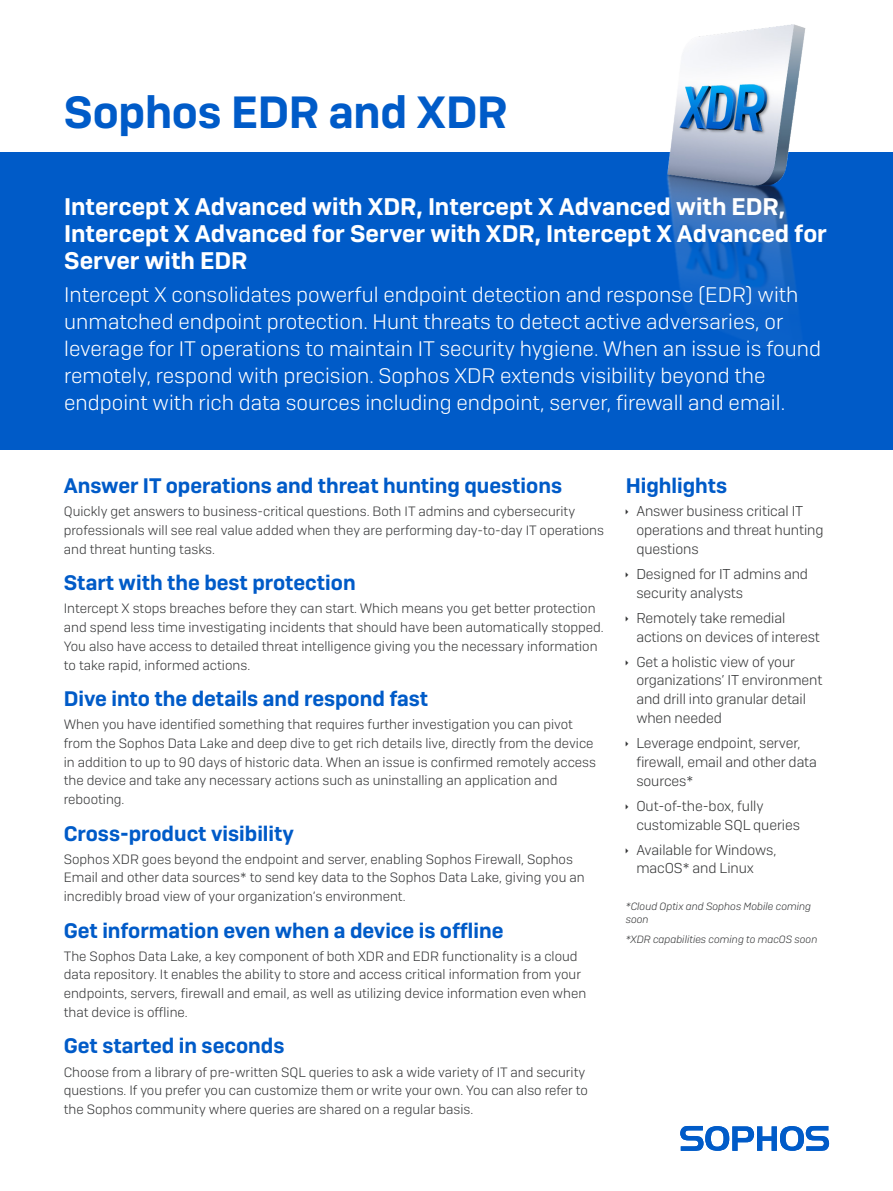
<style>
.page{position:relative;width:893px;height:1191px;background:#fff}
.page>*{position:absolute;margin:0;border:0;box-sizing:border-box;transform-origin:0 0}
.t1{font:600 45px "Sophos Sans";letter-spacing:-.005em;color:#005bc8}
.Intro_Header{font:600 24px/27px "Sophos Sans";color:#fff}
.Intro_copy{font:300 21px/27px "Sophos Sans";color:#fff}
.Subheading_1{font:600 21px "Sophos Sans";color:#005bc8}
.t2{font:300 14.25px/18.8px "Sophos Sans";letter-spacing:-.005em;color:#363738}
.Body_Copy{font:300 13.5px/18.8px "Sophos Sans";color:#363738}
.Highlight_Bullets{font:italic 300 10.5px/13.5px "Sophos Sans";color:#363738}
</style>
<div class="page">
<div style="left:0;top:152px;width:893px;height:297px;background:#005bc8"></div>
<img style="left:667px;top:24px;width:139px;height:318px">
<svg style="left:680px;top:1126px;width:149px;height:24px"></svg>
<h1 class="t1" style="left:64px;top:84px;width:445px">Sophos EDR and XDR</h1>
<p class="Intro_Header" style="left:64px;top:192px;width:764px">Intercept X Advanced with XDR, Intercept X Advanced with EDR,<br>Intercept X Advanced for Server with XDR, Intercept X Advanced for<br>Server with EDR</p>
<p class="Intro_copy" style="left:64px;top:281px;width:758px">Intercept X consolidates powerful endpoint detection and response (EDR) with unmatched endpoint protection. Hunt threats to detect active adversaries, or leverage for IT operations to maintain IT security hygiene. When an issue is found remotely, respond with precision. Sophos XDR extends visibility beyond the endpoint with rich data sources including endpoint, server, firewall and email.</p>
<p class="Subheading_1" style="left:64px;top:473px;width:500px">Answer IT operations and threat hunting questions</p>
<p class="Body_Copy" style="left:64px;top:502px;width:542px">Quickly get answers to business-critical questions. Both IT admins and cybersecurity professionals will see real value added when they are performing day-to-day IT operations and threat hunting tasks.</p>
<p class="Subheading_1" style="left:64px;top:570px;width:293px">Start with the best protection</p>
<p class="Body_Copy" style="left:64px;top:599px;width:541px">Intercept X stops breaches before they can start. Which means you get better protection and spend less time investigating incidents that should have been automatically stopped.<br>You also have access to detailed threat intelligence giving you the necessary information to take rapid, informed actions.</p>
<p class="Subheading_1" style="left:64px;top:685px;width:366px">Dive into the details and respond fast</p>
<p class="Body_Copy" style="left:64px;top:714px;width:534px">When you have identified something that requires further investigation you can pivot from the Sophos Data Lake and deep dive to get rich details live, directly from the device in addition to up to 90 days of historic data. When an issue is confirmed remotely access the device and take any necessary actions such as uninstalling an application and rebooting.</p>
<p class="Subheading_1" style="left:64px;top:820px;width:232px">Cross-product visibility</p>
<p class="Body_Copy" style="left:64px;top:849px;width:522px">Sophos XDR goes beyond the endpoint and server, enabling Sophos Firewall, Sophos<br>Email and other data sources* to send key data to the Sophos Data Lake, giving you an incredibly broad view of your organization’s environment.</p>
<p class="Subheading_1" style="left:64px;top:917px;width:441px">Get information even when a device is offline</p>
<p class="Body_Copy" style="left:64px;top:946px;width:524px">The Sophos Data Lake, a key component of both XDR and EDR functionality is a cloud data repository. It enables the ability to store and access critical information from your endpoints, servers, firewall and email, as well as utilizing device information even when that device is offline.</p>
<p class="Subheading_1" style="left:64px;top:1033px;width:222px">Get started in seconds</p>
<p class="Body_Copy" style="left:64px;top:1062px;width:526px">Choose from a library of pre-written SQL queries to ask a wide variety of IT and security questions. If you prefer you can customize them or write your own. You can also refer to the Sophos community where queries are shared on a regular basis.</p>
<p class="Subheading_1" style="left:626px;top:473px;width:103px">Highlights</p>
<p class="t2" style="left:636px;top:501px;width:189px">Answer business critical IT operations and threat hunting questions</p>
<p class="t2" style="left:636px;top:564px;width:173px">Designed for IT admins and security analysts</p>
<p class="t2" style="left:636px;top:608px;width:185px">Remotely take remedial actions on devices of interest</p>
<p class="t2" style="left:636px;top:652px;width:188px">Get a holistic view of your organizations’ IT environment and drill into granular detail when needed</p>
<p class="t2" style="left:636px;top:733px;width:182px">Leverage endpoint, server, firewall, email and other data sources*</p>
<p class="t2" style="left:636px;top:796px;width:165px">Out-of-the-box, fully customizable SQL queries</p>
<p class="t2" style="left:636px;top:840px;width:142px">Available for Windows, macOS* and Linux</p>
<p class="Highlight_Bullets" style="left:626px;top:899px;width:187px">*Cloud Optix and Sophos Mobile coming soon</p>
<p class="Highlight_Bullets" style="left:626px;top:932px;width:193px">*XDR capabilities coming to macOS soon</p>
</div>
